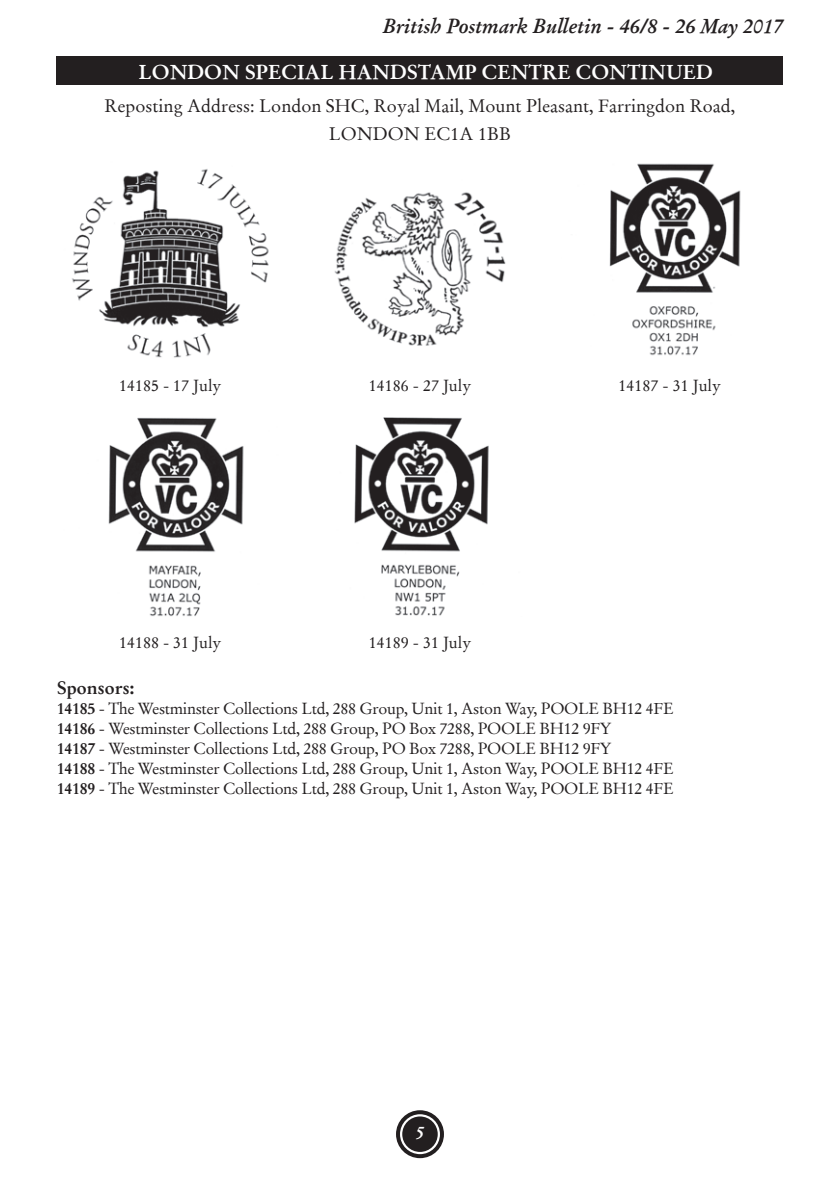
<style>
.page{position:relative;width:840px;height:1191px;background:#fff}
.page>*{position:absolute;margin:0;border:0;box-sizing:border-box;transform-origin:0 0}
.t1{font:italic 700 20px "Stempel Garamond";color:#231f20}
.t2{font:20px "Stempel Garamond Bold 2";color:#fff}
.t3{font:18px/27.2px "Stempel Garamond Regular 2";color:#231f20;text-align:center}
.t4{font:18px "Stempel Garamond Bold 2";color:#231f20}
.t5{font:italic 700 18px "Stempel Garamond";color:#fff}
.t6{font:16px/20px "Stempel Garamond Regular 2";letter-spacing:-.02em;color:#231f20}
.t7{font:16px "Stempel Garamond Regular 2";color:#231f20}
.s1{font-family:"Stempel Garamond Bold 2"}
</style>
<div class="page">
<div style="left:396px;top:1110px;width:47px;height:48px;border:4px solid #231f20;border-radius:50%"></div>
<div style="left:402px;top:1116px;width:35px;height:36px;background:#231f20;border-radius:50%"></div>
<div style="left:57px;top:57px;width:725px;height:28px;background:#231f20"></div>
<img style="left:72px;top:169px;width:197px;height:189px">
<img style="left:334px;top:192px;width:172px;height:154px">
<img style="left:609px;top:163px;width:132px;height:193px">
<img style="left:108px;top:418px;width:136px;height:198px">
<img style="left:354px;top:418px;width:135px;height:198px">
<p class="t1" style="left:382px;top:17px;width:402px">British Postmark Bulletin - 46/8 - 26 May 2017</p>
<p class="t2" style="left:138px;top:63px;width:575px">LONDON SPECIAL HANDSTAMP CENTRE CONTINUED</p>
<p class="t3" style="left:104px;top:94px;width:632px">Reposting Address: London SHC, Royal Mail, Mount Pleasant, Farringdon Road,<br>LONDON EC1A 1BB</p>
<p class="t7" style="left:119px;top:378px;width:104px">14185 - 17 July</p>
<p class="t7" style="left:368px;top:378px;width:104px">14186 - 27 July</p>
<p class="t7" style="left:618px;top:378px;width:104px">14187 - 31 July</p>
<p class="t7" style="left:119px;top:635px;width:104px">14188 - 31 July</p>
<p class="t7" style="left:368px;top:635px;width:104px">14189 - 31 July</p>
<p class="t4" style="left:57px;top:679px;width:79px">Sponsors:</p>
<p class="t6" style="left:57px;top:699px;width:618px"><span class="s1">14185</span> - The Westminster Collections Ltd, 288 Group, Unit 1, Aston Way, POOLE BH12 4FE <span class="s1">14186</span> - Westminster Collections Ltd, 288 Group, PO Box 7288, POOLE BH12 9FY<br><span class="s1">14187</span> - Westminster Collections Ltd, 288 Group, PO Box 7288, POOLE BH12 9FY<br><span class="s1">14188</span> - The Westminster Collections Ltd, 288 Group, Unit 1, Aston Way, POOLE BH12 4FE <span class="s1">14189</span> - The Westminster Collections Ltd, 288 Group, Unit 1, Aston Way, POOLE BH12 4FE</p>
<p class="t5" style="left:415px;top:1125px;width:10px">5</p>
</div>
